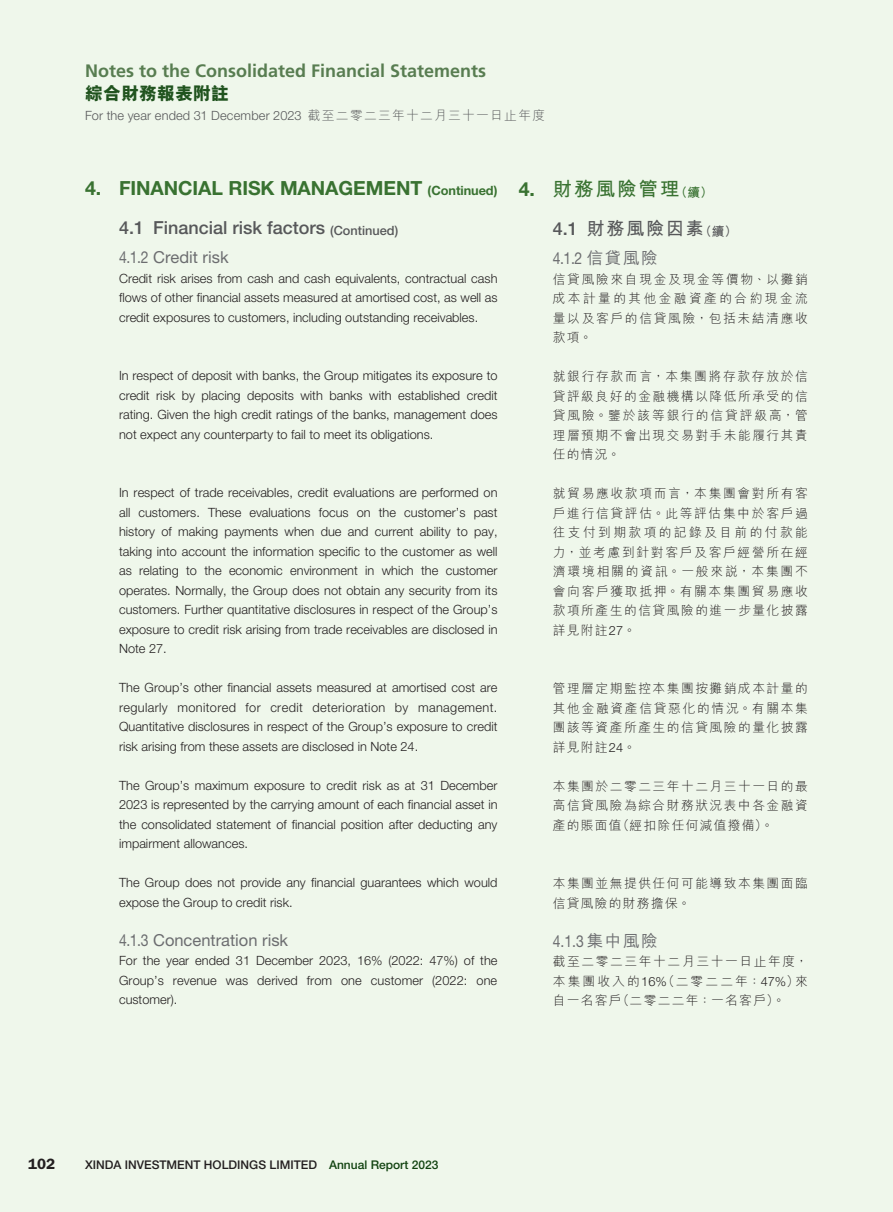
<style>
.page{position:relative;width:893px;height:1212px;background:#fff}
.page>*{position:absolute;margin:0;border:0;box-sizing:border-box;transform-origin:0 0}
.t1{font:700 19.5px "Helvetica Neue LT Std";letter-spacing:-.005em;color:#397231}
.t2{font:700 19.5px "M Hei HK";letter-spacing:.1em;color:#397231}
.t3{font:700 18px "Frutiger LT Std";color:#587d51}
.t4{font:500 18px "Helvetica Neue LT Std";color:#57585a}
.t5{font:700 18px "M Hei HK";letter-spacing:.1em;color:#57585a}
.t6{font:800 18px "M Hei HK";color:#20531e}
.t7{font:16.5px "Helvetica Neue LT Std";color:#6c6d70;scale:.85 1}
.t8{font:600 15px "ITC Franklin Gothic Std";color:#231f20}
.t9{font:300 12.75px/19.5px "Helvetica Neue LT Std";color:#231f20;text-align:justify}
.t10{font:300 12.75px/19.5px "M Hei HK";letter-spacing:.12em;color:#231f20;text-align:justify}
.t11{font:300 12.75px "Helvetica Neue LT Std";letter-spacing:.015em;color:#57585a}
.t12{font:500 12px "Helvetica Neue LT Std";color:#231f20}
.s1{font-family:"M Hei HK"}
.s2{font-size:12.75px}
.s3{font-family:"Helvetica Neue LT Std"}
.s4{font-family:"Helvetica Neue LT Std";font-weight:500}
.s5{font-family:"M Hei HK";font-weight:500}
.s6{color:#124311}
</style>
<div class="page">
<div style="left:0;top:0;width:892px;height:1212px;background:#eff7eb"></div>
<h2 class="t3" style="left:85px;top:60px;width:403px">Notes to the Consolidated Financial Statements</h2>
<h2 class="t6" style="left:85px;top:84px;width:145px">綜合財務報表附註</h2>
<p class="t11" style="left:85px;top:108px;width:462px">For the year ended 31 December 2023 <span class="s1">截至二零二三年十二月三十一日止年度</span></p>
<h1 class="t1" style="left:85px;top:176px;width:414px">4. FINANCIAL RISK MANAGEMENT <span class="s2">(Continued)</span></h1>
<h2 class="t4" style="left:119px;top:217px;width:281px">4.1 Financial risk factors <span class="s2">(Continued)</span></h2>
<p class="t7" style="left:119px;top:247px;width:130px">4.1.2 Credit risk</p>
<p class="t9" style="left:119px;top:268px;width:380px">Credit risk arises from cash and cash equivalents, contractual cash flows of other financial assets measured at amortised cost, as well as credit exposures to customers, including outstanding receivables.</p>
<p class="t9" style="left:119px;top:365px;width:380px">In respect of deposit with banks, the Group mitigates its exposure to credit risk by placing deposits with banks with established credit rating. Given the high credit ratings of the banks, management does not expect any counterparty to fail to meet its obligations.</p>
<p class="t9" style="left:119px;top:482px;width:380px">In respect of trade receivables, credit evaluations are performed on all customers. These evaluations focus on the customer’s past history of making payments when due and current ability to pay, taking into account the information specific to the customer as well as relating to the economic environment in which the customer operates. Normally, the Group does not obtain any security from its customers. Further quantitative disclosures in respect of the Group’s exposure to credit risk arising from trade receivables are disclosed in Note 27.</p>
<p class="t9" style="left:119px;top:677px;width:380px">The Group’s other financial assets measured at amortised cost are regularly monitored for credit deterioration by management.<br>Quantitative disclosures in respect of the Group’s exposure to credit risk arising from these assets are disclosed in Note 24.</p>
<p class="t9" style="left:119px;top:775px;width:380px">The Group’s maximum exposure to credit risk as at 31 December 2023 is represented by the carrying amount of each financial asset in the consolidated statement of financial position after deducting any impairment allowances.</p>
<p class="t9" style="left:119px;top:872px;width:380px">The Group does not provide any financial guarantees which would expose the Group to credit risk.</p>
<p class="t7" style="left:119px;top:930px;width:200px">4.1.3 Concentration risk</p>
<p class="t9" style="left:119px;top:950px;width:380px">For the year ended 31 December 2023, 16% (2022: 47%) of the Group’s revenue was derived from one customer (2022: one customer).</p>
<h1 class="t2" style="left:519px;top:175px;width:196px"><span class="s3">4.</span> 財務風險管理<span class="s2">（續）</span></h1>
<h2 class="t5" style="left:553px;top:215px;width:186px"><span class="s4">4.1</span> 財務風險因素<span class="s2">（續）</span></h2>
<p class="t7" style="left:553px;top:249px;width:125px">4.1.2 <span class="s5">信貸風險</span></p>
<p class="t10" style="left:553px;top:269px;width:257px">信貸風險來自現金及現金等價物、以攤銷成本計量的其他金融資產的合約現金流量以及客戶的信貸風險，包括未結清應收款項。</p>
<p class="t10" style="left:553px;top:367px;width:257px">就銀行存款而言，本集團將存款存放於信貸評級良好的金融機構以降低所承受的信貸風險。鑒於該等銀行的信貸評級高，管理層預期不會出現交易對手未能履行其責任的情況。</p>
<p class="t10" style="left:553px;top:484px;width:257px">就貿易應收款項而言，本集團會對所有客戶進行信貸評估。此等評估集中於客戶過往支付到期款項的記錄及目前的付款能力，並考慮到針對客戶及客戶經營所在經濟環境相關的資訊。一般來說，本集團不會向客戶獲取抵押。有關本集團貿易應收款項所產生的信貸風險的進一步量化披露詳見附註<span class="s3">27</span>。</p>
<p class="t10" style="left:553px;top:679px;width:257px">管理層定期監控本集團按攤銷成本計量的其他金融資產信貸惡化的情況。有關本集團該等資產所產生的信貸風險的量化披露詳見附註<span class="s3">24</span>。</p>
<p class="t10" style="left:553px;top:776px;width:257px">本集團於二零二三年十二月三十一日的最高信貸風險為綜合財務狀況表中各金融資產的賬面值（經扣除任何減值撥備）。</p>
<p class="t10" style="left:553px;top:874px;width:257px">本集團並無提供任何可能導致本集團面臨信貸風險的財務擔保。</p>
<p class="t7" style="left:553px;top:931px;width:125px">4.1.3 <span class="s5">集中風險</span></p>
<p class="t10" style="left:553px;top:952px;width:257px">截至二零二三年十二月三十一日止年度，本集團收入的<span class="s3">16%</span>（二零二二年：<span class="s3">47%</span>）來自一名客戶（二零二二年：一名客戶）。</p>
<p class="t8" style="left:28px;top:1155px;width:29px">102</p>
<p class="t12" style="left:85px;top:1157px;width:355px">XINDA INVESTMENT HOLDINGS LIMITED <span class="s6">Annual Report 2023</span></p>
</div>
